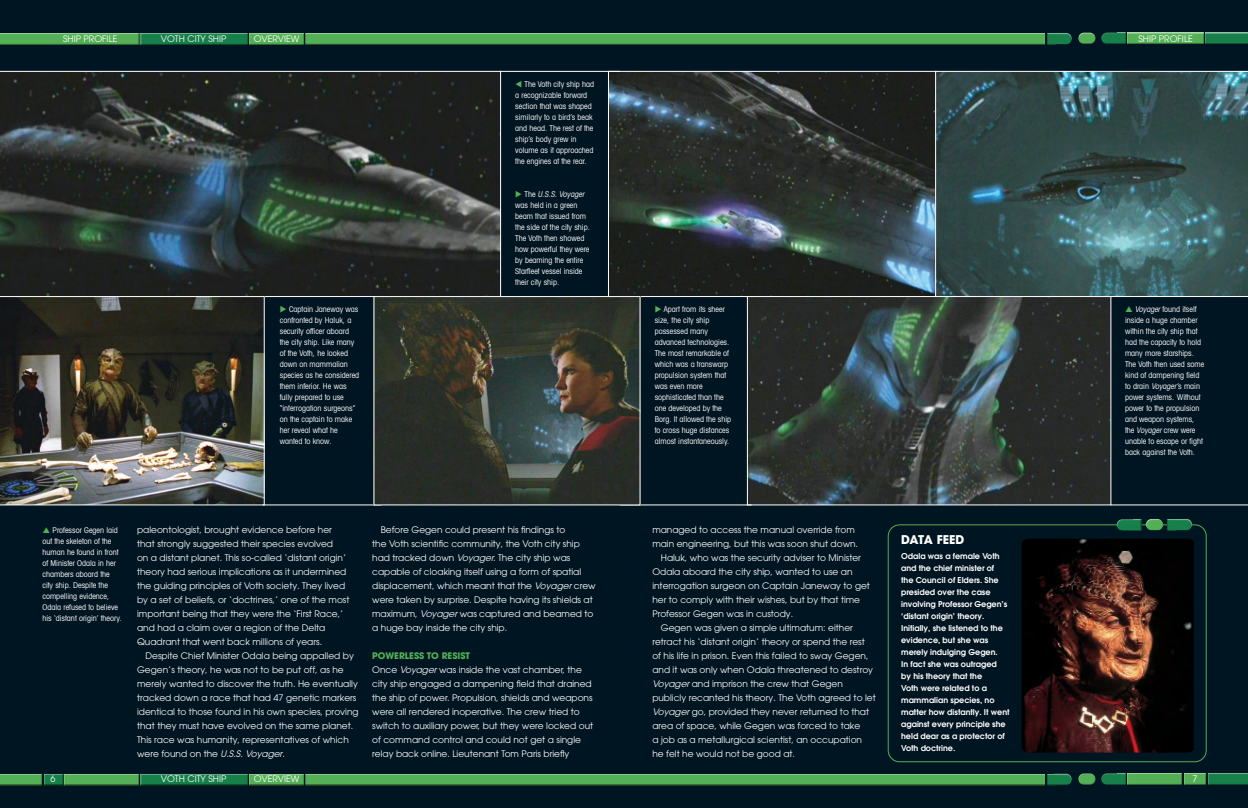
<style>
.page{position:relative;width:1248px;height:808px;background:#fff}
.page>*{position:absolute;margin:0;border:0;box-sizing:border-box;transform-origin:0 0}
.t1{font:700 12px "Avant Garde";letter-spacing:-.01em;color:#fff}
.t2{font:9px/14px "Avant Garde";color:#fff}
.t3{font:700 9px "Avant Garde LT";color:#54b056}
.t4{font:condensed 8px/11px "Avant Garde LT";color:#fff}
.t5{font:600 8px/12px "Avant Garde LT";color:#fff}
.s1{color:#54b056}
.s2{font-style:italic}
.s3{font-family:"Avant Garde LT";font-style:italic}
</style>
<div class="page">
<div style="left:0;top:0;width:1247px;height:808px;background:#001522"></div>
<div style="left:1183px;top:773px;width:23px;height:12px;background:#54b056"></div>
<div style="left:1099px;top:32px;width:27px;height:12px;background:#231f20;opacity:.75"></div>
<div style="left:1099px;top:773px;width:27px;height:12px;background:#231f20;opacity:.75"></div>
<div style="left:1046px;top:32px;width:26px;height:13px;background:#231f20;opacity:.75"></div>
<div style="left:1046px;top:773px;width:26px;height:12px;background:#231f20;opacity:.75"></div>
<div style="left:1126px;top:32px;width:78px;height:12px;background:#231f20;opacity:.75"></div>
<div style="left:1126px;top:773px;width:56px;height:12px;background:#54b056"></div>
<div style="left:305px;top:32px;width:741px;height:14px;background:#231f20;opacity:.75"></div>
<div style="left:305px;top:773px;width:740px;height:12px;background:#231f20;opacity:.75"></div>
<div style="left:248px;top:32px;width:56px;height:13px;background:#231f20;opacity:.75"></div>
<div style="left:248px;top:773px;width:56px;height:12px;background:#231f20;opacity:.75"></div>
<div style="left:139px;top:32px;width:109px;height:13px;background:#231f20;opacity:.75"></div>
<div style="left:139px;top:773px;width:109px;height:12px;background:#231f20;opacity:.75"></div>
<div style="left:43px;top:773px;width:21px;height:12px;background:#231f20;opacity:.75"></div>
<div style="left:0;top:32px;width:140px;height:13px;background:#231f20;opacity:.75"></div>
<div style="left:63px;top:773px;width:77px;height:12px;background:#231f20;opacity:.75"></div>
<div style="left:0;top:773px;width:43px;height:12px;background:#231f20;opacity:.75"></div>
<div style="left:1204px;top:32px;width:43px;height:12px;background:#231f20;opacity:.75"></div>
<div style="left:1207px;top:773px;width:40px;height:12px;background:#17804a"></div>
<div style="left:1077px;top:31px;width:19px;height:10px;background:#fff;opacity:.75"></div>
<div style="left:1077px;top:34px;width:20px;height:10px;background:#231f20;opacity:.75"></div>
<div style="left:1077px;top:772px;width:19px;height:10px;background:#fff;opacity:.75"></div>
<div style="left:1077px;top:775px;width:20px;height:10px;background:#231f20;opacity:.75"></div>
<div style="left:887px;top:524px;width:319px;height:238px;border:1px solid #54b056;border-radius:11px"></div>
<div style="left:1166px;top:518px;width:27px;height:13px;background:#231f20;opacity:.75"></div>
<div style="left:1115px;top:519px;width:27px;height:12px;background:#231f20;opacity:.75"></div>
<div style="left:1145px;top:518px;width:18px;height:10px;background:#fff;opacity:.75"></div>
<div style="left:1145px;top:521px;width:19px;height:10px;background:#231f20;opacity:.75"></div>
<img style="left:1021px;top:539px;width:172px;height:214px">
<svg style="left:0;top:71px;width:501px;height:226px;background:#2b3230"></svg>
<img style="left:0;top:296px;width:265px;height:209px">
<img style="left:748px;top:297px;width:361px;height:206px">
<img style="left:610px;top:73px;width:324px;height:222px">
<div style="left:608px;top:71px;width:328px;height:226px;border:1px solid #fff"></div>
<hr style="left:263px;top:504px;width:118px;height:1px;background:#fff">
<hr style="left:620px;top:504px;width:131px;height:1px;background:#fff">
<hr style="left:500px;top:71px;width:119px;height:1px;background:#fff">
<hr style="left:1110px;top:504px;width:137px;height:1px;background:#fff">
<svg style="left:935px;top:71px;width:312px;height:226px;background:#3a5859"></svg>
<img style="left:375px;top:298px;width:263px;height:205px">
<p class="t2" style="left:63px;top:31px;width:56px">SHIP PROFILE</p>
<p class="t2" style="left:161px;top:32px;width:67px">VOTH CITY SHIP</p>
<p class="t2" style="left:254px;top:32px;width:47px">OVERVIEW</p>
<p class="t4" style="left:280px;top:303px;width:81px"><span class="s1">◆</span> Captain Janeway was confronted by Haluk, a security officer aboard the city ship. Like many of the Voth, he looked down on mammalian species as he considered them inferior. He was fully prepared to use “interrogation surgeons” on the captain to make her reveal what he wanted to know.</p>
<p class="t4" style="left:515px;top:78px;width:80px"><span class="s1">▼</span> The Voth city ship had a recognizable forward section that was shaped similarly to a bird’s beak and head. The rest of the ship’s body grew in volume as it approached the engines at the rear.</p>
<p class="t4" style="left:515px;top:188px;width:76px"><span class="s1">◆</span> T h e <span class="s2">U.S.S. Voyager </span>was held in a green beam that issued from the side of the city ship.<br>The Voth then showed how powerful they were by beaming the entire<br>Starfleet vessel inside their city ship.</p>
<p class="t4" style="left:654px;top:303px;width:78px"><span class="s1">◆</span> Apart from its sheer size, the city ship possessed many advanced technologies.<br>The most remarkable of which was a transwarp propulsion system that was even more sophisticated than the one developed by the<br>Borg. It allowed the ship to cross huge distances almost instantaneously.</p>
<p class="t2" style="left:137px;top:523px;width:214px">paleontologist, brought evidence before her that strongly suggested their species evolved<br>on a distant planet. This so-called ‘distant origin’ theory had serious implications as it undermined the guiding principles of Voth society. They lived by a set of beliefs, or ‘doctrines,’ one of the most important being that they were the ‘First Race,’ and had a claim over a region of the Delta Quadrant that went back millions of years.</p>
<p class="t2" style="left:137px;top:649px;width:223px;text-indent:9px">Despite Chief Minister Odala being appalled by Gegen’s theory, he was not to be put off, as he merely wanted to discover the truth. He eventually tracked down a race that had 47 genetic markers identical to those found in his own species, proving that they must have evolved on the same planet.<br>This race was humanity, representatives of which were found on the <span class="s3">U.S.S. Voyager</span>.</p>
<p class="t2" style="left:372px;top:523px;width:225px;text-indent:9px">Before Gegen could present his findings to<br>the Voth scientific community, the Voth city ship had tracked down <span class="s3">Voyager.</span> The city ship was capable of cloaking itself using a form of spatial displacement, which meant that the <span class="s3">Voyager</span> crew were taken by surprise. Despite having its shields at maximum, <span class="s3">Voyager</span> was captured and beamed to a huge bay inside the city ship.</p>
<p class="t3" style="left:372px;top:650px;width:99px">POWERLESS TO RESIST</p>
<p class="t2" style="left:372px;top:663px;width:222px">Once <span class="s3">Voyager</span> was inside the vast chamber, the city ship engaged a dampening field that drained the ship of power. Propulsion, shields and weapons were all rendered inoperative. The crew tried to switch to auxiliary power, but they were locked out of command control and could not get a single relay back online. Lieutenant Tom Paris briefly</p>
<p class="t2" style="left:652px;top:523px;width:204px">managed to access the manual override from</p>
<p class="t2" style="left:652px;top:537px;width:207px">main engineering, but this was soon shut down.</p>
<p class="t2" style="left:660px;top:551px;width:201px">Haluk, who was the security adviser to Minister</p>
<p class="t2" style="left:652px;top:565px;width:202px">Odala aboard the city ship, wanted to use an</p>
<p class="t2" style="left:652px;top:579px;width:219px">interrogation surgeon on Captain Janeway to get</p>
<p class="t2" style="left:652px;top:593px;width:209px">her to comply with their wishes, but by that time</p>
<p class="t2" style="left:652px;top:607px;width:142px">Professor Gegen was in custody.</p>
<p class="t2" style="left:660px;top:621px;width:193px">Gegen was given a simple ultimatum: either</p>
<p class="t2" style="left:652px;top:635px;width:214px">retract his ‘distant origin’ theory or spend the rest</p>
<p class="t2" style="left:652px;top:649px;width:218px">of his life in prison. Even this failed to sway Gegen,</p>
<p class="t2" style="left:652px;top:663px;width:222px">and it was only when Odala threatened to destroy</p>
<p class="t2" style="left:652px;top:677px;width:192px"><span class="s3">Voyager</span> and imprison the crew that Gegen</p>
<p class="t2" style="left:652px;top:691px;width:225px">publicly recanted his theory. The Voth agreed to let</p>
<p class="t2" style="left:652px;top:705px;width:218px"><span class="s3">Voyager</span> go, provided they never returned to that</p>
<p class="t2" style="left:652px;top:719px;width:209px">area of space, while Gegen was forced to take</p>
<p class="t2" style="left:652px;top:733px;width:211px">a job as a metallurgical scientist, an occupation</p>
<p class="t2" style="left:652px;top:747px;width:144px">he felt he would not be good at.</p>
<p class="t4" style="left:43px;top:524px;width:81px;text-indent:10px">Professor Gegen laid out the skeleton of the human he found in front of Minister Odala in her chambers aboard the city ship. Despite the compelling evidence,<br>Odala refused to believe his ‘distant origin’ theory.</p>
<h1 class="t1" style="left:901px;top:532px;width:65px">DATA FEED</h1>
<p class="t5" style="left:901px;top:550px;width:110px">Odala was a female Voth and the chief minister of<br>the Council of Elders. She presided over the case involving Professor Gegen’s ‘distant origin’ theory.<br>Initially, she listened to the evidence, but she was merely indulging Gegen.<br>In fact she was outraged<br>by his theory that the<br>Voth were related to a mammalian species, no matter how distantly. It went against every principle she held dear as a protector of<br>Voth doctrine.</p>
<p class="t2" style="left:51px;top:772px;width:6px">6</p>
<p class="t2" style="left:254px;top:772px;width:47px">OVERVIEW</p>
<p class="t2" style="left:161px;top:772px;width:67px">VOTH CITY SHIP</p>
<p class="t2" style="left:1138px;top:31px;width:56px">SHIP PROFILE</p>
<p class="t4" style="left:1124px;top:303px;width:81px;text-indent:10px"><span class="s2">Voyager</span> found itself inside a huge chamber within the city ship that had the capacity to hold many more starships.<br>The Voth then used some kind of dampening field to drain <span class="s2">Voyager’</span>s main power systems. Without power to the propulsion and weapon systems, the <span class="s2">Voyager</span> crew were unable to escape or fight back against the Voth.</p>
<p class="t2" style="left:1192px;top:772px;width:6px">7</p>
</div>
